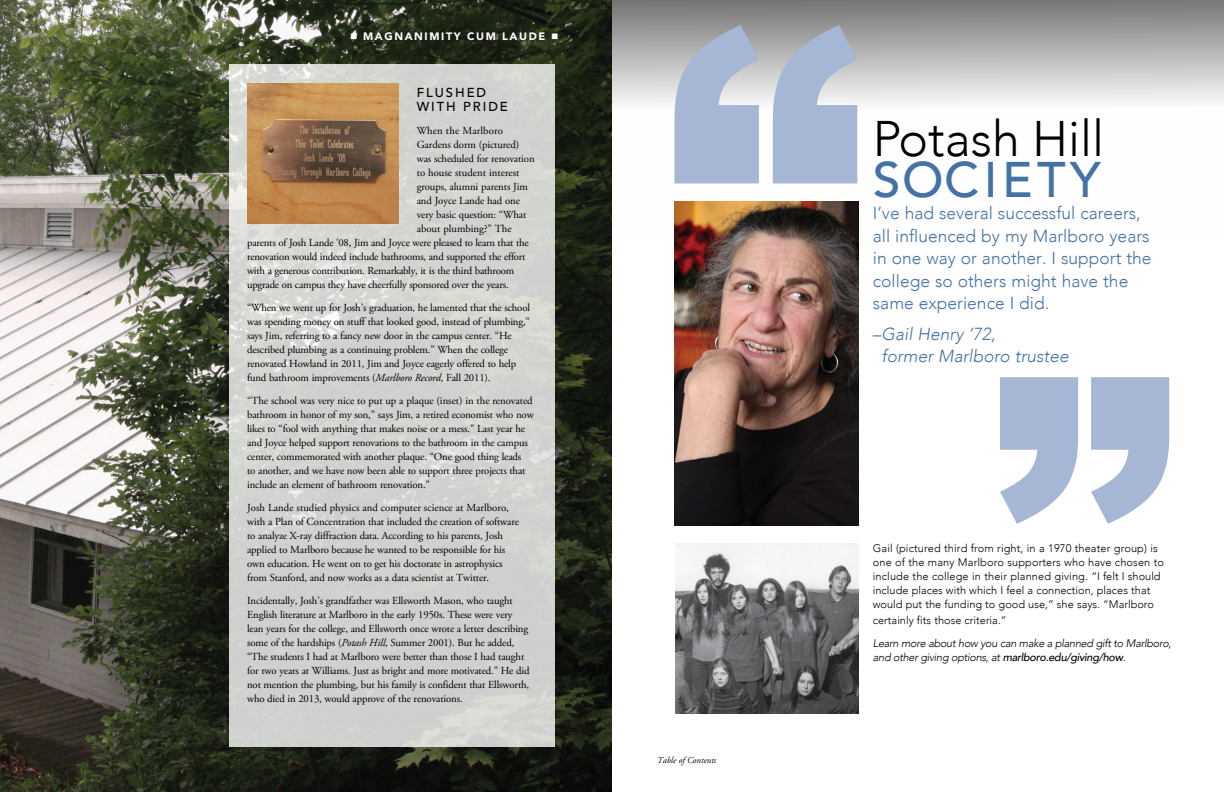
<style>
.page{position:relative;width:1224px;height:792px;background:#fff}
.page>*{position:absolute;margin:0;border:0;box-sizing:border-box;transform-origin:0 0}
.t1{font:900 397.3px "Arial";color:#a6b7d5}
.t2{font:900 367.9px "Arial";color:#a6b7d5}
.t3{font:300 49.9px "Avenir";color:#000}
.t4{font:500 49.9px "Avenir";letter-spacing:.09em;color:#4372a7}
.t5{font:300 17.4px/22.4px "Avenir";color:#4372a7}
.t6{font:italic 300 17.4px/22.4px "Avenir";color:#4372a7}
.t7{font:500 13px/14.4px "Avenir";letter-spacing:.15em;color:#000}
.t8{font:300 11px/14px "Avenir";letter-spacing:.01em;color:#000}
.t9{font:italic 300 11px/14px "Avenir";letter-spacing:-.03em;color:#000}
.t10{font:10.8px/14px "Adobe Garamond Pro";letter-spacing:-.015em;color:#000}
.t11{font:900 10.8px "Avenir";letter-spacing:.15em;color:#fff}
.t12{font:10.8px "Adobe Garamond Pro";letter-spacing:.01em;color:#000}
.t13{font:italic 9px "Adobe Garamond Pro";color:#000}
.s1{font-style:italic}
.s2{font-style:normal}
.s3{font-weight:500}
</style>
<div class="page">
<img style="left:0;top:0;width:612px;height:792px">
<div style="left:229px;top:64px;width:326px;height:683px;background:#d1d2d0"></div>
<img style="left:247px;top:84px;width:152px;height:139px">
<svg style="left:612px;top:0;width:612px;height:241px"></svg>
<img style="left:675px;top:544px;width:184px;height:169px">
<img style="left:675px;top:202px;width:184px;height:324px">
<p class="t11" style="left:351px;top:27px;width:208px">■ MAGNANIMITY CUM LAUDE ■</p>
<p class="t7" style="left:417px;top:84px;width:93px">FLUSHED<br>WITH PRIDE</p>
<p class="t12" style="left:417px;top:124px;width:88px">When the Marlboro</p>
<p class="t10" style="left:417px;top:138px;width:104px">Gardens dorm (pictured)</p>
<p class="t10" style="left:417px;top:152px;width:120px">was scheduled for renovation</p>
<p class="t10" style="left:417px;top:166px;width:104px">to house student interest</p>
<p class="t10" style="left:417px;top:180px;width:113px">groups, alumni parents Jim</p>
<p class="t10" style="left:417px;top:194px;width:105px">and Joyce Lande had one</p>
<p class="t10" style="left:417px;top:208px;width:111px">very basic question: “What</p>
<p class="t10" style="left:417px;top:222px;width:96px">about plumbing?” The</p>
<p class="t10" style="left:247px;top:236px;width:283px">parents of Josh Lande ’08, Jim and Joyce were pleased to learn that the</p>
<p class="t10" style="left:247px;top:250px;width:280px">renovation would indeed include bathrooms, and supported the effort</p>
<p class="t10" style="left:247px;top:264px;width:269px">with a generous contribution. Remarkably, it is the third bathroom</p>
<p class="t10" style="left:247px;top:278px;width:263px">upgrade on campus they have cheerfully sponsored over the years.</p>
<p class="t10" style="left:247px;top:301px;width:284px">“When we went up for Josh’s graduation, he lamented that the school was spending money on stuff that looked good, instead of plumbing,” says Jim, referring to a fancy new door in the campus center. “He described plumbing as a continuing problem.” When the college renovated Howland in 2011, Jim and Joyce eagerly offered to help fund bathroom improvements (<span class="s1">Marlboro Record</span>, Fall 2011).</p>
<p class="t10" style="left:247px;top:394px;width:288px">“The school was very nice to put up a plaque (inset) in the renovated bathroom in honor of my son,” says Jim, a retired economist who now likes to “fool with anything that makes noise or a mess.” Last year he and Joyce helped support renovations to the bathroom in the campus center, commemorated with another plaque. “One good thing leads<br>to another, and we have now been able to support three projects that include an element of bathroom renovation.”</p>
<p class="t10" style="left:247px;top:501px;width:274px">Josh Lande studied physics and computer science at Marlboro, with a Plan of Concentration that included the creation of software to analyze X-ray diffraction data. According to his parents, Josh applied to Marlboro because he wanted to be responsible for his own education. He went on to get his doctorate in astrophysics from Stanford, and now works as a data scientist at Twitter.</p>
<p class="t10" style="left:247px;top:594px;width:284px">Incidentally, Josh’s grandfather was Ellsworth Mason, who taught English literature at Marlboro in the early 1950s. These were very lean years for the college, and Ellsworth once wrote a letter describing some of the hardships (<span class="s1">Potash Hill</span>, Summer 2001). But he added, “The students I had at Marlboro were better than those I had taught for two years at Williams. Just as bright and more motivated.” He did not mention the plumbing, but his family is confident that Ellsworth, who died in 2013, would approve of the renovations.</p>
<h1 class="t1" style="left:664px;top:-116px;width:200px">“</h1>
<h3 class="t3" style="left:873px;top:109px;width:233px">Potash Hill</h3>
<h3 class="t4" style="left:873px;top:136px;width:229px">SOCIETY</h3>
<h3 class="t5" style="left:873px;top:202px;width:280px">I’ve had several successful careers, all influenced by my Marlboro years in one way or another. I support the college so others might have the same experience I did.</h3>
<h3 class="t6" style="left:882px;top:322px;width:189px;text-indent:-9px"><span class="s2">–</span>Gail Henry ’72,<br>former Marlboro trustee</h3>
<h2 class="t2" style="left:1179px;top:654px;width:185px;rotate:-180deg">“</h2>
<p class="t8" style="left:873px;top:541px;width:293px">Gail (pictured third from right, in a 1970 theater group) is one of the many Marlboro supporters who have chosen to include the college in their planned giving. “I felt I should include places with which I feel a connection, places that would put the funding to good use,” she says. “Marlboro</p>
<p class="t8" style="left:873px;top:613px;width:135px">certainly fits those criteria.”</p>
<p class="t9" style="left:873px;top:636px;width:300px">Learn more about how you can make a planned gift to Marlboro, and other giving options, at <span class="s3">marlboro.edu/giving/how</span>.</p>
<p class="t13" style="left:657px;top:754px;width:61px">Table of Contents</p>
</div>
